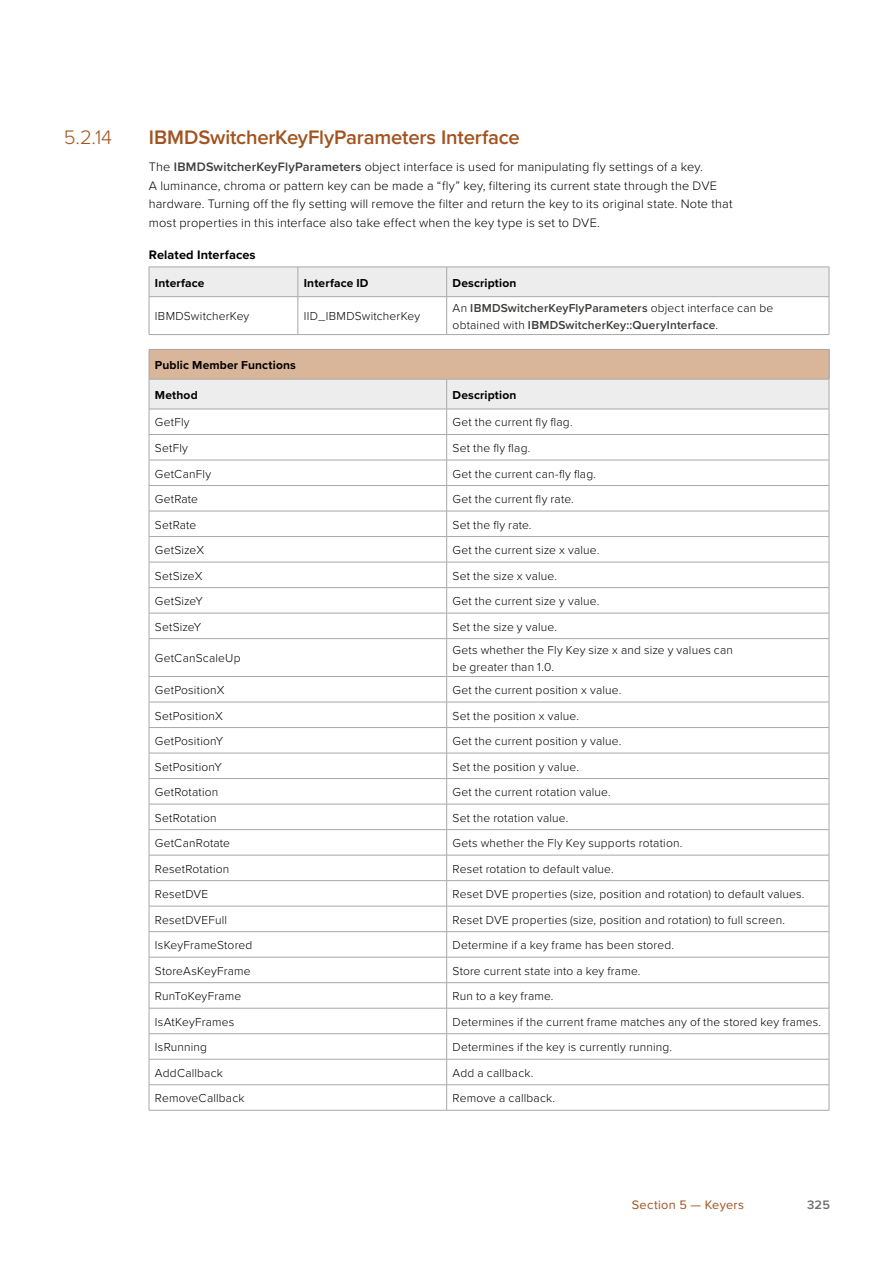
<style>
.page{position:relative;width:893px;height:1263px;background:#fff}
.page>*{position:absolute;margin:0;border:0;box-sizing:border-box;transform-origin:0 0}
.t1{font:600 20.25px "Proxima Nova";letter-spacing:-.01em;color:#a2531f}
.t2{font:300 20.25px "Proxima Nova";color:#a2531f}
.t3{font:300 12.75px/18.8px "Proxima Nova";letter-spacing:.01em;color:#000}
.t4{font:700 12.75px "Proxima Nova";letter-spacing:.01em;color:#000}
.t5{font:12.75px "Proxima Nova";letter-spacing:.025em;color:#a2531f}
.t6{font:600 12.75px "Proxima Nova";color:#706f6f}
.t7{font:300 12px/16.5px "Proxima Nova";letter-spacing:.015em;color:#000}
.t8{font:600 12px/16.5px "Proxima Nova";letter-spacing:.015em;color:#3c3c3b}
.t9{font:700 12px "Proxima Nova";letter-spacing:.01em;color:#000}
.s1{font-weight:600;color:#3c3c3b}
.s2{font-weight:300;color:#000}
</style>
<div class="page">
<hr style="left:298px;top:297px;width:1px;height:37px;background:#a8a8a7">
<hr style="left:446px;top:297px;width:1px;height:37px;background:#a8a8a7">
<hr style="left:149px;top:297px;width:1px;height:37px;background:#a8a8a7">
<hr style="left:829px;top:297px;width:1px;height:37px;background:#a8a8a7">
<hr style="left:149px;top:334px;width:149px;height:1px;background:#a8a8a7">
<hr style="left:298px;top:334px;width:149px;height:1px;background:#a8a8a7">
<hr style="left:447px;top:334px;width:382px;height:1px;background:#a8a8a7">
<div style="left:149px;top:267px;width:681px;height:30px;background:#ededed"></div>
<hr style="left:149px;top:296px;width:149px;height:1px;background:#a8a8a7">
<hr style="left:298px;top:296px;width:149px;height:1px;background:#a8a8a7">
<hr style="left:447px;top:296px;width:382px;height:1px;background:#a8a8a7">
<hr style="left:149px;top:638px;width:298px;height:1px;background:#a8a8a7">
<hr style="left:447px;top:638px;width:382px;height:1px;background:#a8a8a7">
<hr style="left:446px;top:639px;width:1px;height:37px;background:#a8a8a7">
<hr style="left:149px;top:676px;width:298px;height:1px;background:#a8a8a7">
<hr style="left:447px;top:676px;width:382px;height:1px;background:#a8a8a7">
<hr style="left:149px;top:702px;width:298px;height:1px;background:#a8a8a7">
<hr style="left:447px;top:702px;width:382px;height:1px;background:#a8a8a7">
<hr style="left:149px;top:727px;width:298px;height:1px;background:#a8a8a7">
<hr style="left:447px;top:727px;width:382px;height:1px;background:#a8a8a7">
<hr style="left:149px;top:753px;width:298px;height:1px;background:#a8a8a7">
<hr style="left:447px;top:753px;width:382px;height:1px;background:#a8a8a7">
<hr style="left:149px;top:778px;width:298px;height:1px;background:#a8a8a7">
<hr style="left:447px;top:778px;width:382px;height:1px;background:#a8a8a7">
<hr style="left:149px;top:804px;width:298px;height:1px;background:#a8a8a7">
<hr style="left:447px;top:804px;width:382px;height:1px;background:#a8a8a7">
<hr style="left:149px;top:829px;width:298px;height:1px;background:#a8a8a7">
<hr style="left:447px;top:829px;width:382px;height:1px;background:#a8a8a7">
<hr style="left:149px;top:855px;width:298px;height:1px;background:#a8a8a7">
<hr style="left:447px;top:855px;width:382px;height:1px;background:#a8a8a7">
<hr style="left:149px;top:880px;width:298px;height:1px;background:#a8a8a7">
<hr style="left:447px;top:880px;width:382px;height:1px;background:#a8a8a7">
<hr style="left:149px;top:906px;width:298px;height:1px;background:#a8a8a7">
<hr style="left:447px;top:906px;width:382px;height:1px;background:#a8a8a7">
<hr style="left:149px;top:931px;width:298px;height:1px;background:#a8a8a7">
<hr style="left:447px;top:931px;width:382px;height:1px;background:#a8a8a7">
<hr style="left:149px;top:957px;width:298px;height:1px;background:#a8a8a7">
<hr style="left:447px;top:957px;width:382px;height:1px;background:#a8a8a7">
<hr style="left:149px;top:982px;width:298px;height:1px;background:#a8a8a7">
<hr style="left:447px;top:982px;width:382px;height:1px;background:#a8a8a7">
<hr style="left:149px;top:1008px;width:298px;height:1px;background:#a8a8a7">
<hr style="left:447px;top:1008px;width:382px;height:1px;background:#a8a8a7">
<hr style="left:149px;top:1033px;width:298px;height:1px;background:#a8a8a7">
<hr style="left:447px;top:1033px;width:382px;height:1px;background:#a8a8a7">
<hr style="left:149px;top:1059px;width:298px;height:1px;background:#a8a8a7">
<hr style="left:447px;top:1059px;width:382px;height:1px;background:#a8a8a7">
<hr style="left:149px;top:1084px;width:298px;height:1px;background:#a8a8a7">
<hr style="left:447px;top:1084px;width:382px;height:1px;background:#a8a8a7">
<svg style="left:446px;top:677px;width:1px;height:433px"></svg>
<hr style="left:149px;top:639px;width:1px;height:37px;background:#a8a8a7">
<hr style="left:829px;top:639px;width:1px;height:37px;background:#a8a8a7">
<svg style="left:149px;top:677px;width:1px;height:433px"></svg>
<svg style="left:829px;top:677px;width:1px;height:433px"></svg>
<hr style="left:149px;top:1110px;width:298px;height:1px;background:#a8a8a7">
<hr style="left:447px;top:1110px;width:382px;height:1px;background:#a8a8a7">
<hr style="left:149px;top:349px;width:298px;height:1px;background:#a8a8a7">
<hr style="left:447px;top:349px;width:382px;height:1px;background:#a8a8a7">
<svg style="left:149px;top:350px;width:681px;height:288px"></svg>
<hr style="left:149px;top:379px;width:298px;height:1px;background:#a8a8a7">
<hr style="left:447px;top:379px;width:382px;height:1px;background:#a8a8a7">
<h1 class="t2" style="left:64px;top:122px;width:50px">5.2.14</h1>
<h1 class="t1" style="left:149px;top:122px;width:373px">IBMDSwitcherKeyFlyParameters Interface</h1>
<p class="t3" style="left:149px;top:156px;width:585px">The <span class="s1">IBMDSwitcherKeyFlyParameters</span> object interface is used for manipulating fly settings of a key.<br>A luminance, chroma or pattern key can be made a “fly” key, filtering its current state through the DVE hardware. Turning off the fly setting will remove the filter and return the key to its original state. Note that most properties in this interface also take effect when the key type is set to DVE.</p>
<p class="t4" style="left:149px;top:245px;width:108px">Related Interfaces</p>
<p class="t9" style="left:155px;top:274px;width:51px">Interface</p>
<p class="t9" style="left:304px;top:274px;width:66px">Interface ID</p>
<p class="t9" style="left:453px;top:274px;width:65px">Description</p>
<p class="t7" style="left:155px;top:307px;width:96px">IBMDSwitcherKey</p>
<p class="t7" style="left:304px;top:307px;width:118px">IID_IBMDSwitcherKey</p>
<p class="t8" style="left:453px;top:299px;width:322px"><span class="s2">An</span> IBMDSwitcherKeyFlyParameters <span class="s2">object interface can be obtained with</span> IBMDSwitcherKey::QueryInterface<span class="s2">.</span></p>
<p class="t9" style="left:155px;top:356px;width:142px">Public Member Functions</p>
<p class="t9" style="left:155px;top:386px;width:44px">Method</p>
<p class="t9" style="left:453px;top:386px;width:65px">Description</p>
<p class="t7" style="left:155px;top:414px;width:36px">GetFly</p>
<p class="t7" style="left:453px;top:414px;width:122px">Get the current fly flag.</p>
<p class="t7" style="left:155px;top:439px;width:35px">SetFly</p>
<p class="t7" style="left:453px;top:439px;width:79px">Set the fly flag.</p>
<p class="t7" style="left:155px;top:465px;width:58px">GetCanFly</p>
<p class="t7" style="left:453px;top:465px;width:145px">Get the current can-fly flag.</p>
<p class="t7" style="left:155px;top:490px;width:45px">GetRate</p>
<p class="t7" style="left:453px;top:490px;width:123px">Get the current fly rate.</p>
<p class="t7" style="left:155px;top:516px;width:43px">SetRate</p>
<p class="t7" style="left:453px;top:516px;width:80px">Set the fly rate.</p>
<p class="t7" style="left:155px;top:541px;width:51px">GetSizeX</p>
<p class="t7" style="left:453px;top:541px;width:148px">Get the current size x value.</p>
<p class="t7" style="left:155px;top:567px;width:49px">SetSizeX</p>
<p class="t7" style="left:453px;top:567px;width:106px">Set the size x value.</p>
<p class="t7" style="left:155px;top:592px;width:50px">GetSizeY</p>
<p class="t7" style="left:453px;top:592px;width:148px">Get the current size y value.</p>
<p class="t7" style="left:155px;top:618px;width:48px">SetSizeY</p>
<p class="t7" style="left:453px;top:618px;width:106px">Set the size y value.</p>
<p class="t7" style="left:155px;top:649px;width:87px">GetCanScaleUp</p>
<p class="t7" style="left:453px;top:641px;width:282px">Gets whether the Fly Key size x and size y values can be greater than 1.0.</p>
<p class="t7" style="left:155px;top:681px;width:71px">GetPositionX</p>
<p class="t7" style="left:453px;top:681px;width:170px">Get the current position x value.</p>
<p class="t7" style="left:155px;top:707px;width:70px">SetPositionX</p>
<p class="t7" style="left:453px;top:707px;width:128px">Set the position x value.</p>
<p class="t7" style="left:155px;top:732px;width:70px">GetPositionY</p>
<p class="t7" style="left:453px;top:732px;width:170px">Get the current position y value.</p>
<p class="t7" style="left:155px;top:758px;width:68px">SetPositionY</p>
<p class="t7" style="left:453px;top:758px;width:128px">Set the position y value.</p>
<p class="t7" style="left:155px;top:783px;width:65px">GetRotation</p>
<p class="t7" style="left:453px;top:783px;width:160px">Get the current rotation value.</p>
<p class="t7" style="left:155px;top:809px;width:63px">SetRotation</p>
<p class="t7" style="left:453px;top:809px;width:117px">Set the rotation value.</p>
<p class="t7" style="left:155px;top:834px;width:77px">GetCanRotate</p>
<p class="t7" style="left:453px;top:834px;width:231px">Gets whether the Fly Key supports rotation.</p>
<p class="t7" style="left:155px;top:860px;width:76px">ResetRotation</p>
<p class="t7" style="left:453px;top:860px;width:163px">Reset rotation to default value.</p>
<p class="t7" style="left:155px;top:885px;width:55px">ResetDVE</p>
<p class="t7" style="left:453px;top:885px;width:353px">Reset DVE properties (size, position and rotation) to default values.</p>
<p class="t7" style="left:155px;top:911px;width:74px">ResetDVEFull</p>
<p class="t7" style="left:453px;top:911px;width:334px">Reset DVE properties (size, position and rotation) to full screen.</p>
<p class="t7" style="left:155px;top:936px;width:99px">IsKeyFrameStored</p>
<p class="t7" style="left:453px;top:936px;width:223px">Determine if a key frame has been stored.</p>
<p class="t7" style="left:155px;top:962px;width:97px">StoreAsKeyFrame</p>
<p class="t7" style="left:453px;top:962px;width:189px">Store current state into a key frame.</p>
<p class="t7" style="left:155px;top:987px;width:88px">RunToKeyFrame</p>
<p class="t7" style="left:453px;top:987px;width:102px">Run to a key frame.</p>
<p class="t7" style="left:155px;top:1013px;width:81px">IsAtKeyFrames</p>
<p class="t7" style="left:453px;top:1013px;width:370px">Determines if the current frame matches any of the stored key frames.</p>
<p class="t7" style="left:155px;top:1038px;width:54px">IsRunning</p>
<p class="t7" style="left:453px;top:1038px;width:221px">Determines if the key is currently running.</p>
<p class="t7" style="left:155px;top:1064px;width:69px">AddCallback</p>
<p class="t7" style="left:453px;top:1064px;width:82px">Add a callback.</p>
<p class="t7" style="left:155px;top:1089px;width:91px">RemoveCallback</p>
<p class="t7" style="left:453px;top:1089px;width:104px">Remove a callback.</p>
<p class="t5" style="left:632px;top:1195px;width:114px">Section 5 — Keyers</p>
<p class="t6" style="left:807px;top:1195px;width:24px">325</p>
</div>
